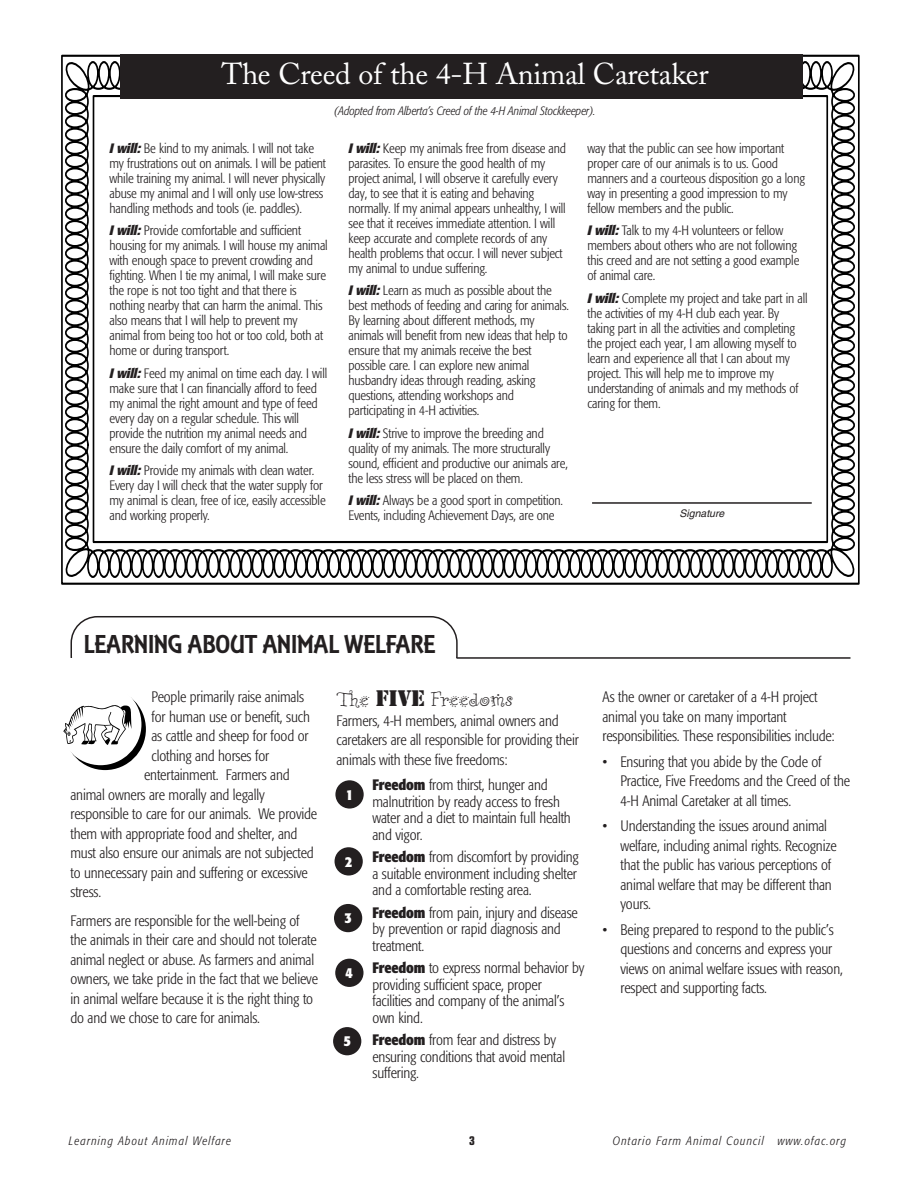
<style>
.page{position:relative;width:918px;height:1188px;background:#fff}
.page>*{position:absolute;margin:0;border:0;box-sizing:border-box;transform-origin:0 0}
.t1{font:30px "Adobe Caslon";letter-spacing:-.01em;color:#fff}
.t2{font:27px "Equinox Plain";letter-spacing:-.01em;color:#231f20}
.t3{font:21px "Remedy Single";letter-spacing:-.01em;color:#231f20}
.t4{font:300 condensed 15px/19.5px "Formata";letter-spacing:-.01em;color:#231f20}
.t5{font:700 condensed 15px "Formata";color:#fff}
.t6{font:300 condensed 13.5px/15px "Formata";letter-spacing:-.01em;color:#231f20}
.t7{font:italic 300 condensed 12px "Formata";letter-spacing:.085em;color:#231f20}
.t8{font:italic 300 condensed 12px "Formata";letter-spacing:-.01em;color:#231f20}
.t9{font:700 condensed 12px "Eurostile";color:#231f20}
.t10{font:italic 10.5px "Helvetica";color:#231f20}
.s1{font-weight:700;font-style:italic}
.s2{font-family:"Stencil"}
.s3{font-weight:700}
</style>
<div class="page">
<svg style="left:61px;top:54px;width:799px;height:531px"></svg>
<div style="left:335px;top:780px;width:29px;height:29px;background:#231f20;border-radius:50%"></div>
<div style="left:335px;top:847px;width:28px;height:29px;background:#231f20;border-radius:50%"></div>
<div style="left:334px;top:904px;width:28px;height:28px;background:#231f20;border-radius:50%"></div>
<div style="left:335px;top:959px;width:29px;height:28px;background:#231f20;border-radius:50%"></div>
<div style="left:333px;top:1027px;width:28px;height:28px;background:#231f20;border-radius:50%"></div>
<hr style="left:456px;top:657px;width:394px;height:2px;background:#231f20">
<svg style="left:63px;top:616px;width:395px;height:149px"></svg>
<div style="left:120px;top:54px;width:683px;height:44px;background:#231f20"></div>
<hr style="left:592px;top:502px;width:220px;height:2px;background:#231f20">
<h1 class="t1" style="left:221px;top:62px;width:489px">The Creed of the 4-H Animal Caretaker</h1>
<p class="t8" style="left:334px;top:106px;width:263px">(Adopted from Alberta’s Creed of the 4-H Animal Stockkeeper).</p>
<p class="t6" style="left:110px;top:141px;width:218px"><span class="s1">I will:</span> Be kind to my animals. I will not take my frustrations out on animals. I will be patient while training my animal. I will never physically abuse my animal and I will only use low-stress handling methods and tools (ie. paddles).</p>
<p class="t6" style="left:110px;top:224px;width:220px"><span class="s1">I will:</span> Provide comfortable and sufficient housing for my animals. I will house my animal with enough space to prevent crowding and fighting. When I tie my animal, I will make sure the rope is not too tight and that there is nothing nearby that can harm the animal. This also means that I will help to prevent my animal from being too hot or too cold, both at home or during transport.</p>
<p class="t6" style="left:110px;top:366px;width:219px"><span class="s1">I will:</span> Feed my animal on time each day. I will make sure that I can financially afford to feed my animal the right amount and type of feed every day on a regular schedule. This will provide the nutrition my animal needs and ensure the daily comfort of my animal.</p>
<p class="t6" style="left:110px;top:464px;width:218px"><span class="s1">I will:</span> Provide my animals with clean water.<br>Every day I will check that the water supply for my animal is clean, free of ice, easily accessible and working properly.</p>
<p class="t6" style="left:348px;top:141px;width:219px"><span class="s1">I will:</span> Keep my animals free from disease and parasites. To ensure the good health of my project animal, I will observe it carefully every day, to see that it is eating and behaving normally. If my animal appears unhealthy, I will see that it receives immediate attention. I will keep accurate and complete records of any health problems that occur. I will never subject my animal to undue suffering.</p>
<p class="t6" style="left:348px;top:284px;width:222px"><span class="s1">I will:</span> Learn as much as possible about the best methods of feeding and caring for animals.<br>By learning about different methods, my animals will benefit from new ideas that help to ensure that my animals receive the best possible care. I can explore new animal husbandry ideas through reading, asking questions, attending workshops and participating in 4-H activities.</p>
<p class="t6" style="left:348px;top:426px;width:221px"><span class="s1">I will:</span> Strive to improve the breeding and quality of my animals. The more structurally sound, efficient and productive our animals are, the less stress will be placed on them.</p>
<p class="t6" style="left:348px;top:494px;width:216px"><span class="s1">I will:</span> Always be a good sport in competition.<br>Events, including Achievement Days, are one</p>
<p class="t6" style="left:587px;top:141px;width:219px">way that the public can see how important proper care of our animals is to us. Good manners and a courteous disposition go a long way in presenting a good impression to my fellow members and the public.</p>
<p class="t6" style="left:587px;top:224px;width:213px"><span class="s1">I will:</span> Talk to my 4-H volunteers or fellow members about others who are not following this creed and are not setting a good example of animal care.</p>
<p class="t6" style="left:587px;top:291px;width:222px"><span class="s1">I will:</span> Complete my project and take part in all the activities of my 4-H club each year. By taking part in all the activities and completing the project each year, I am allowing myself to learn and experience all that I can about my project. This will help me to improve my understanding of animals and my methods of caring for them.</p>
<p class="t10" style="left:680px;top:509px;width:46px">Signature</p>
<h2 class="t2" style="left:84px;top:634px;width:353px">LEARNING ABOUT ANIMAL WELFARE</h2>
<p class="t4" style="left:151px;top:688px;width:154px">People primarily raise animals</p>
<p class="t4" style="left:151px;top:708px;width:160px">for human use or benefit, such</p>
<p class="t4" style="left:151px;top:727px;width:159px">as cattle and sheep for food or</p>
<p class="t4" style="left:151px;top:747px;width:119px">clothing and horses for</p>
<p class="t4" style="left:144px;top:766px;width:147px">entertainment. Farmers and</p>
<p class="t4" style="left:70px;top:786px;width:196px">animal owners are morally and legally</p>
<p class="t4" style="left:70px;top:805px;width:248px">responsible to care for our animals. We provide</p>
<p class="t4" style="left:70px;top:825px;width:228px">them with appropriate food and shelter, and</p>
<p class="t4" style="left:70px;top:844px;width:245px">must also ensure our animals are not subjected</p>
<p class="t4" style="left:70px;top:864px;width:239px">to unnecessary pain and suffering or excessive</p>
<p class="t4" style="left:70px;top:883px;width:32px">stress.</p>
<p class="t4" style="left:70px;top:912px;width:249px">Farmers are responsible for the well-being of the animals in their care and should not tolerate animal neglect or abuse. As farmers and animal owners, we take pride in the fact that we believe in animal welfare because it is the right thing to do and we chose to care for animals.</p>
<h3 class="t3" style="left:336px;top:693px;width:179px">The <span class="s2">Five</span> Freedoms</h3>
<p class="t4" style="left:336px;top:712px;width:244px">Farmers, 4-H members, animal owners and caretakers are all responsible for providing their animals with these five freedoms:</p>
<p class="t4" style="left:372px;top:778px;width:200px;line-height:16.5px"><span class="s3">Freedom</span> from thirst, hunger and malnutrition by ready access to fresh water and a diet to maintain full health and vigor.</p>
<p class="t4" style="left:372px;top:850px;width:208px;line-height:16.5px"><span class="s3">Freedom</span> from discomfort by providing a suitable environment including shelter and a comfortable resting area.</p>
<p class="t4" style="left:372px;top:905px;width:207px;line-height:16.5px"><span class="s3">Freedom</span> from pain, injury and disease by prevention or rapid diagnosis and treatment.</p>
<p class="t4" style="left:372px;top:961px;width:213px;line-height:16.5px"><span class="s3">Freedom</span> to express normal behavior by providing sufficient space, proper facilities and company of the animal’s own kind.</p>
<p class="t4" style="left:372px;top:1033px;width:194px;line-height:16.5px"><span class="s3">Freedom</span> from fear and distress by ensuring conditions that avoid mental suffering.</p>
<p class="t5" style="left:346px;top:788px;width:9px">1</p>
<p class="t5" style="left:345px;top:855px;width:9px">2</p>
<p class="t5" style="left:344px;top:912px;width:9px">3</p>
<p class="t5" style="left:346px;top:967px;width:9px">4</p>
<p class="t5" style="left:343px;top:1035px;width:9px">5</p>
<p class="t4" style="left:602px;top:688px;width:234px">As the owner or caretaker of a 4-H project animal you take on many important responsibilities. These responsibilities include:</p>
<p class="t4" style="left:620px;top:753px;width:231px;text-indent:-18px">• Ensuring that you abide by the Code of<br>Practice, Five Freedoms and the Creed of the<br>4-H Animal Caretaker at all times.</p>
<p class="t4" style="left:620px;top:817px;width:218px;text-indent:-18px">• Understanding the issues around animal welfare, including animal rights. Recognize that the public has various perceptions of animal welfare that may be different than yours.</p>
<p class="t4" style="left:620px;top:921px;width:224px;text-indent:-18px">• Being prepared to respond to the public’s questions and concerns and express your views on animal welfare issues with reason, respect and supporting facts.</p>
<p class="t7" style="left:69px;top:1136px;width:164px">Learning About Animal Welfare</p>
<p class="t9" style="left:469px;top:1136px;width:7px">3</p>
<p class="t7" style="left:613px;top:1136px;width:235px">Ontario Farm Animal Council www.ofac.org</p>
</div>
